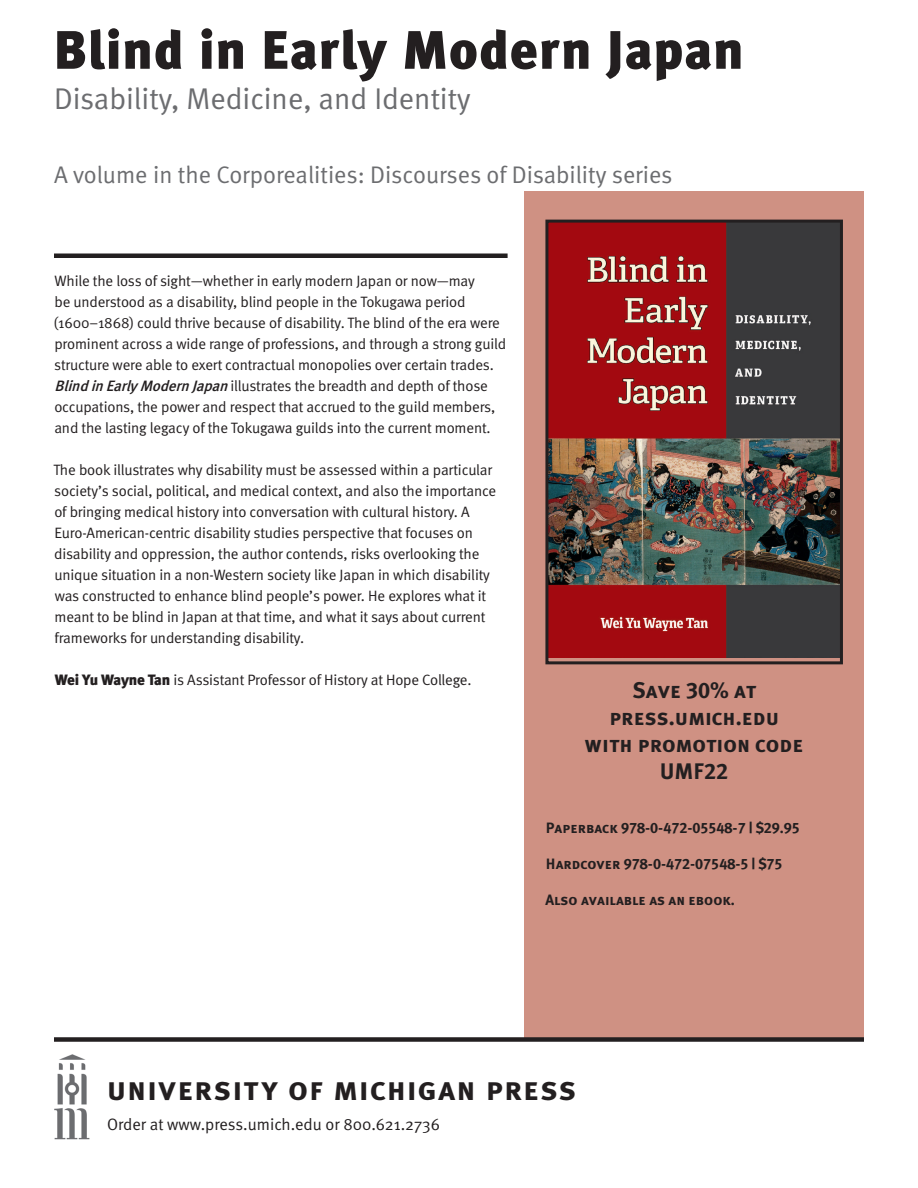
<style>
.page{position:relative;width:918px;height:1188px;background:#fff}
.page>*{position:absolute;margin:0;border:0;box-sizing:border-box;transform-origin:0 0}
.t1{font:900 54px "Meta";letter-spacing:.02em;color:#231f20}
.t2{font:33px "Meta Bold Caps";letter-spacing:.03em;color:#231f20}
.t3{font:30px "Meta Normal";color:#6c6d70}
.t4{font:24px "Meta Normal";color:#6c6d70}
.t5{font:22.5px/27px "Meta Bold Caps";color:#231f20;text-align:center}
.t6{font:16.5px "Meta Normal";color:#231f20}
.t7{font:15px/21px "Meta Normal";letter-spacing:-.01em;color:#231f20}
.t8{font:15px "Meta Bold Caps";color:#231f20}
.s1{font-family:"Meta";font-weight:500;font-style:italic}
.s2{font-family:"Meta";font-weight:900}
</style>
<div class="page">
<img style="left:54px;top:1054px;width:36px;height:86px">
<div style="left:524px;top:191px;width:340px;height:846px;background:#cf9183"></div>
<div style="left:54px;top:1037px;width:810px;height:5px;background:#231f20"></div>
<hr style="left:54px;top:254px;width:454px;height:4px;background:#231f20">
<img style="left:549px;top:224px;width:290px;height:433px">
<div style="left:545px;top:220px;width:298px;height:444px;border:3px solid #231f20"></div>
<p class="t1" style="left:54px;top:17px;width:691px">Blind in Early Modern Japan</p>
<p class="t3" style="left:54px;top:82px;width:418px">Disability, Medicine, and Identity</p>
<p class="t4" style="left:54px;top:161px;width:620px">A volume in the Corporealities: Discourses of Disability series</p>
<p class="t7" style="left:54px;top:270px;width:454px">While the loss of sight—whether in early modern Japan or now—may<br>be understood as a disability, blind people in the Tokugawa period (1600–1868) could thrive because of disability. The blind of the era were prominent across a wide range of professions, and through a strong guild structure were able to exert contractual monopolies over certain trades.<br><span class="s1">BlindinEarly ModernJapan</span>illustrates the breadth and depth of those occupations, the power and respect that accrued to the guild members, and the lasting legacy of the Tokugawa guilds into the current moment.</p>
<p class="t7" style="left:53px;top:459px;width:444px">The book illustrates why disability must be assessed within a particular society’s social, political, and medical context, and also the importance of bringing medical history into conversation with cultural history. A Euro-American-centric disability studies perspective that focuses on disability and oppression, the author contends, risks overlooking the unique situation in a non-Western society like Japan in which disability was constructed to enhance blind people’s power. He explores what it meant to be blind in Japan at that time, and what it says about current frameworks for understanding disability.</p>
<p class="t7" style="left:55px;top:669px;width:418px"><span class="s2">Wei Yu Wayne Tan</span> is Assistant Professor of History at Hope College.</p>
<p class="t5" style="left:609px;top:677px;width:171px">Save 30% at press.umich.edu</p>
<p class="t5" style="left:585px;top:731px;width:220px">with promotion code</p>
<p class="t5" style="left:660px;top:758px;width:70px">UMF22</p>
<p class="t8" style="left:546px;top:819px;width:255px">Paperback 978-0-472-05548-7 | $29.95</p>
<p class="t8" style="left:546px;top:855px;width:238px">Hardcover 978-0-472-07548-5 | $75</p>
<p class="t8" style="left:545px;top:891px;width:191px">Also available as an ebook.</p>
<p class="t2" style="left:107px;top:1069px;width:471px">university of michigan press</p>
<p class="t6" style="left:107px;top:1115px;width:334px">Order at www.press.umich.edu or 800.621.2736</p>
</div>
